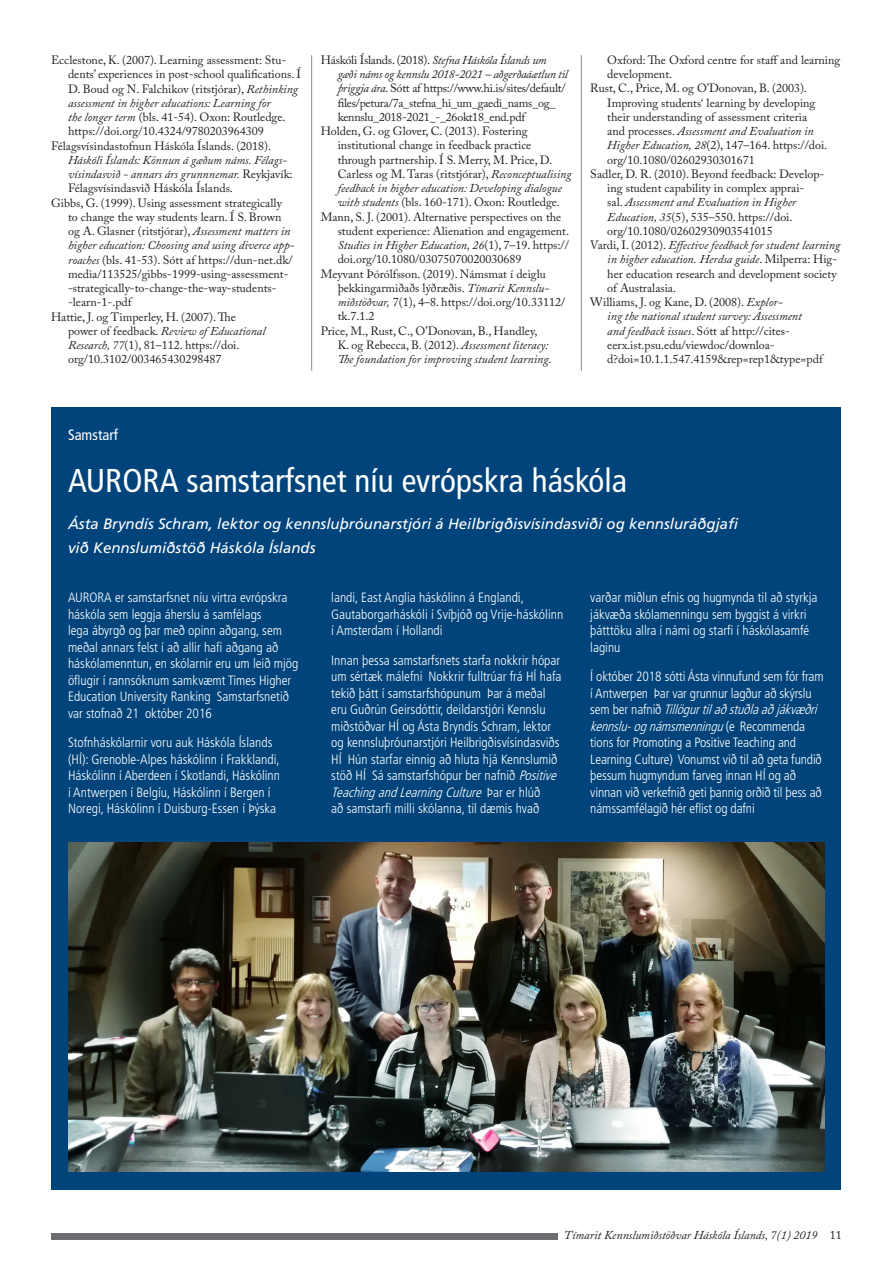
<style>
.page{position:relative;width:893px;height:1263px;background:#fff}
.page>*{position:absolute;margin:0;border:0;box-sizing:border-box;transform-origin:0 0}
.t1{font:condensed 33px "Frutiger LT Std";color:#fff}
.t2{font:italic 15px "Frutiger LT Std";color:#fff}
.t3{font:condensed 15px "Frutiger LT Std";color:#fff}
.t4{font:300 condensed 13.5px/16.5px "Frutiger LT Std";color:#fff}
.t5{font:12px/14.2px "Adobe Caslon Pro";color:#231f20}
.t6{font:12px/14.2px "Adobe Caslon Pro";letter-spacing:-.02em;color:#231f20}
.t7{font:italic 12px/14.2px "Adobe Caslon Pro";color:#231f20}
.s1{font-style:italic}
.s2{font-style:normal}
</style>
<div class="page">
<div style="left:51px;top:1233px;width:506px;height:6px;background:#6c6d70"></div>
<div style="left:52px;top:407px;width:789px;height:783px;background:#00447b"></div>
<hr style="left:311px;top:55px;width:1px;height:316px;background:#87898c">
<hr style="left:581px;top:55px;width:1px;height:316px;background:#87898c">
<img style="left:68px;top:842px;width:757px;height:329px">
<p class="t5" style="left:68px;top:53px;width:235px;text-indent:-17px">Ecclestone, K. (2007). Learning assessment: Stu&shy;dents’ experiences in post-school qualifications. Í</p>
<p class="t5" style="left:68px;top:81px;width:232px">D. Boud og N. Falchikov (ritstjórar), <span class="s1">Rethinking assessment in higher educations: Learning for<br>the longer term</span> (bls. 41-54). Oxon: Routledge. https://doi.org/10.4324/9780203964309</p>
<p class="t5" style="left:68px;top:138px;width:226px;text-indent:-17px">Félagsvísindastofnun Háskóla Íslands. (2018).<br><span class="s1">Háskóli Íslands: Könnun á gæðum náms. Félags&shy;vísindasvið - annars árs grunnnemar.</span> Reykjavík:<br>Félagsvísindasvið Háskóla Íslands.</p>
<p class="t5" style="left:68px;top:195px;width:228px;text-indent:-17px">Gibbs, G. (1999). Using assessment strategically to change the way students learn. Í S. Brown og A. Glasner (ritstjórar), <span class="s1">Assessment matters in higher education: Choosing and using diverce app&shy;roaches</span> (bls. 41-53). Sótt af https://dun-net.dk/ media/113525/gibbs-1999-using-assessment--strategically-to-change-the-way-students--learn-1-.pdf</p>
<p class="t5" style="left:68px;top:309px;width:199px;text-indent:-17px">Hattie, J. og Timperley, H. (2007). The power of feedback. <span class="s1">Review of Educational Research, 77</span>(1), 81–112. https://doi. org/10.3102/003465430298487</p>
<p class="t6" style="left:338px;top:53px;width:232px;text-indent:-17px">Háskóli Íslands. (2018). <span class="s1">Stefna Háskóla Íslands um gæði náms og kennslu 2018-2021 – aðgerðaáætlun til þriggja ára</span>. Sótt af https://www.hi.is/sites/default/ files/petura/7a_stefna_hi_um_gaedi_nams_og_ kennslu_2018-2021_-_26okt18_end.pdf</p>
<p class="t5" style="left:338px;top:124px;width:235px;text-indent:-17px">Holden, G. og Glover, C. (2013). Fostering institutional change in feedback practice through partnership. Í S. Merry, M. Price, D.<br>Carless og M. Taras (ritstjórar), <span class="s1">Reconceptualising feedback in higher education: Developing dialogue with students</span> (bls. 160-171). Oxon: Routledge.</p>
<p class="t5" style="left:338px;top:209px;width:233px;text-indent:-17px">Mann, S. J. (2001). Alternative perspectives on the student experience: Alienation and engagement.<br><span class="s1">Studies in Higher Education, 26</span>(1), 7–19. https:// doi.org/10.1080/03075070020030689</p>
<p class="t5" style="left:338px;top:266px;width:229px;text-indent:-17px">Meyvant Þórólfsson. (2019). Námsmat í deiglu þekkingarmiðaðs lýðræðis. <span class="s1">Tímarit Kennslu&shy;miðstöðvar,</span> 7(1), 4–8. https://doi.org/10.33112/ tk.7.1.2</p>
<p class="t5" style="left:321px;top:323px;width:218px">Price, M., Rust, C., O’Donovan, B., Handley,</p>
<p class="t7" style="left:338px;top:338px;width:215px"><span class="s2">K. og Rebecca, B. (2012).</span> Assessment literacy:<br>The foundation for improving student learning<span class="s2">.</span></p>
<p class="t5" style="left:607px;top:53px;width:234px">Oxford: The Oxford centre for staff and learning development.</p>
<p class="t5" style="left:607px;top:81px;width:222px;text-indent:-17px">Rust, C., Price, M. og O’Donovan, B. (2003).<br>Improving students‘ learning by developing their understanding of assessment criteria and processes. <span class="s1">Assessment and Evaluation in Higher Education, 28</span>(2), 147–164. https://doi. org/10.1080/02602930301671</p>
<p class="t5" style="left:607px;top:167px;width:218px;text-indent:-17px">Sadler, D. R. (2010). Beyond feedback: Develop&shy;ing student capability in complex apprai-<br>sal. <span class="s1">Assessment and Evaluation in Higher Education, 35</span>(5), 535–550. https://doi. org/10.1080/02602930903541015</p>
<p class="t5" style="left:607px;top:238px;width:234px;text-indent:-17px">Vardi, I. (2012). <span class="s1">Effective feedback for student learning in higher education. Herdsa guide</span>. Milperra: Hig&shy;her education research and development society of Australasia.</p>
<p class="t5" style="left:607px;top:295px;width:217px;text-indent:-17px">Williams, J. og Kane, D. (2008). <span class="s1">Explor-<br>ing the national student survey: Assessment<br>and feedback issues</span>. Sótt af http://cites&shy;eerx.ist.psu.edu/viewdoc/downloa&shy;d?doi=10.1.1.547.4159&amp;rep=rep1&amp;type=pdf</p>
<p class="t3" style="left:68px;top:426px;width:51px">Samstarf</p>
<h1 class="t1" style="left:68px;top:461px;width:561px">AURORA samstarfsnet níu evrópskra háskóla</h1>
<p class="t2" style="left:68px;top:515px;width:672px">Ásta Bryndís Schram, lektor og kennsluþróunarstjóri á Heilbrigðisvísindasviði og kennsluráðgjafi</p>
<p class="t2" style="left:68px;top:539px;width:249px">við Kennslumiðstöð Háskóla Íslands</p>
<p class="t4" style="left:68px;top:589px;width:232px">AURORA er samstarfsnet níu virtra evrópskra háskóla sem leggja áherslu á samfélags<br>lega ábyrgð og þar með opinn aðgang, sem meðal annars felst í að allir hafi aðgang að háskólamenntun, en skólarnir eru um leið mjög öflugir í rannsóknum samkvæmt Times Higher Education University Ranking Samstarfsnetið var stofnað 21 október 2016</p>
<p class="t4" style="left:68px;top:734px;width:214px">Stofnháskólarnir voru auk Háskóla Íslands (HÍ): Grenoble-Alpes háskólinn í Frakklandi, Háskólinn í Aberdeen í Skotlandi, Háskólinn í Antwerpen í Belgíu, Háskólinn í Bergen í Noregi, Háskólinn í Duisburg-Essen í Þýska</p>
<p class="t4" style="left:590px;top:589px;width:229px">varðar miðlun efnis og hugmynda til að styrkja jákvæða skólamenningu sem byggist á virkri þátttöku allra í námi og starfi í háskólasamfé laginu</p>
<p class="t4" style="left:590px;top:668px;width:235px">Í október 2018 sótti Ásta vinnufund sem fór fram í Antwerpen Þar var grunnur lagður að skýrslu<br>s e m b e r n a f n i ð <span class="s1">Tillögurtilaðstuðlaaðjákvæðri kennslu-ognámsmenningu</span>( e R e c o m m e n d a tions for Promoting a Positive Teaching and Learning Culture) Vonumst við til að geta fundið þessum hugmyndum farveg innan HÍ og að vinnan við verkefnið geti þannig orðið til þess að námssamfélagið hér eflist og dafni</p>
<p class="t4" style="left:331px;top:589px;width:233px">landi, East Anglia háskólinn á Englandi,<br>Gautaborgarháskóli í Svíþjóð og Vrije-háskólinn í Amsterdam í Hollandi</p>
<p class="t4" style="left:331px;top:652px;width:232px">Innan þessa samstarfsnets starfa nokkrir hópar um sértæk málefni Nokkrir fulltrúar frá HÍ hafa tekið þátt í samstarfshópunum Þar á meðal eru Guðrún Geirsdóttir, deildarstjóri Kennslu miðstöðvar HÍ og Ásta Bryndís Schram, lektor og kennsluþróunarstjóri Heilbrigðisvísindasviðs HÍ Hún starfar einnig að hluta hjá Kennslumið stöð HÍ Sá samstarfshópur ber nafnið <span class="s1">Positive TeachingandLearningCulture</span> Þ a r e r h l ú ð<br>að samstarfi milli skólanna, til dæmis hvað</p>
<p class="t7" style="left:564px;top:1228px;width:279px">Tímarit Kennslumiðstöðvar Háskóla Íslands, 7(1) 2019 <span class="s2">11</span></p>
</div>
